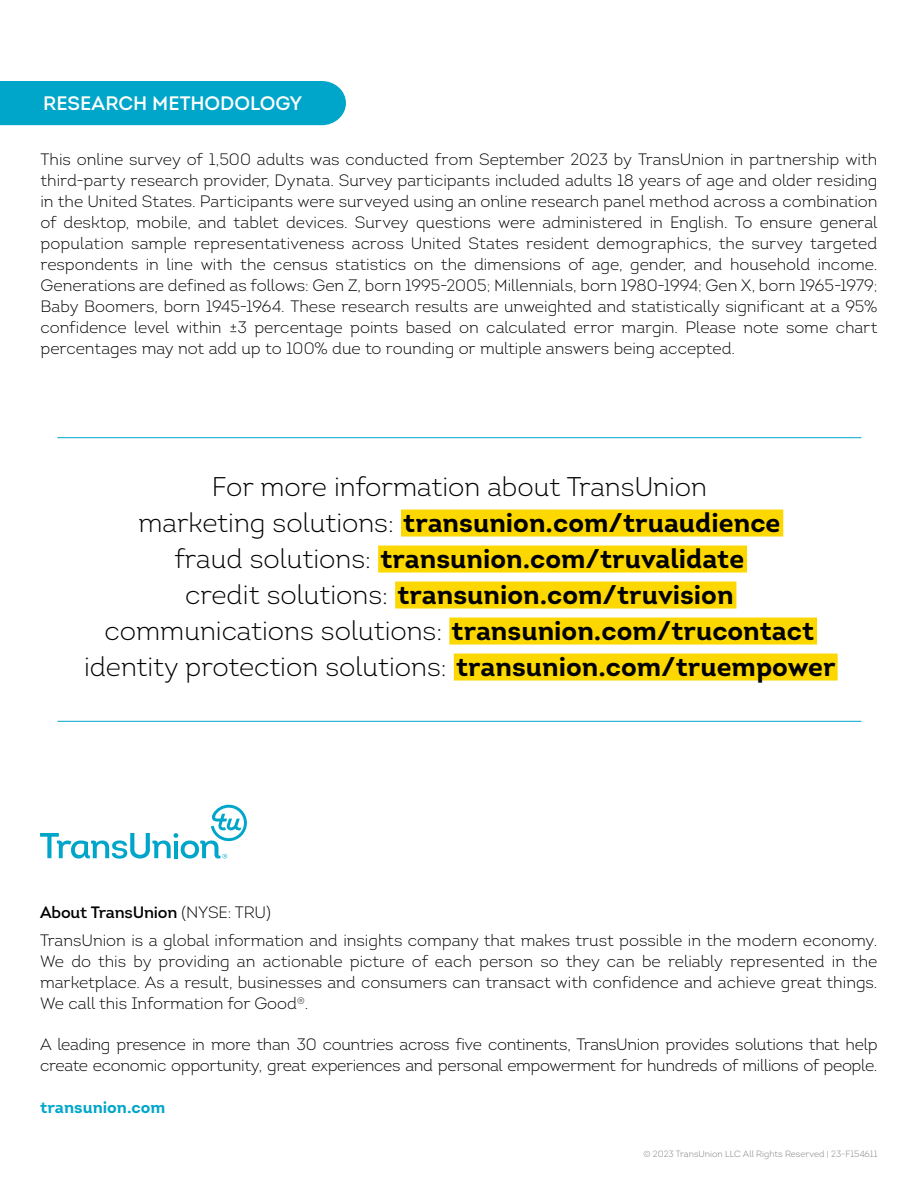
<style>
.page{position:relative;width:918px;height:1188px;background:#fff}
.page>*{position:absolute;margin:0;border:0;box-sizing:border-box;transform-origin:0 0}
.t1{font:300 27px/36px "Intro";color:#000;text-align:center}
.t2{font:19.5px "Intro Semi Bold Caps";color:#fff}
.t3{font:300 16.5px/21px "Intro";letter-spacing:-.02em;color:#000;text-align:justify}
.t4{font:300 16.5px/27.8px "Intro";color:#000}
.t5{font:700 16.5px "Intro";color:#00a6ca}
.t6{font:300 9px "Intro";color:#7c7b7b}
.s1{font-weight:700}
.s2{font-weight:600}
</style>
<div class="page">
<div style="left:0;top:81px;width:346px;height:44px;background:#00a6ca"></div>
<svg style="left:40px;top:805px;width:207px;height:54px"></svg>
<div style="left:401px;top:510px;width:382px;height:27px;background:#fcd800"></div>
<div style="left:378px;top:546px;width:369px;height:27px;background:#fcd800"></div>
<div style="left:395px;top:582px;width:341px;height:27px;background:#fcd800"></div>
<div style="left:449px;top:618px;width:368px;height:27px;background:#fcd800"></div>
<div style="left:454px;top:654px;width:384px;height:27px;background:#fcd800"></div>
<hr style="left:57px;top:437px;width:804px;height:1px;background:#00a6ca">
<hr style="left:57px;top:721px;width:804px;height:1px;background:#00a6ca">
<p class="t2" style="left:43px;top:91px;width:260px">RESEARCH METHODOLOGY</p>
<p class="t3" style="left:40px;top:149px;width:839px">This online survey of 1,500 adults was conducted from September 2023 by TransUnion in partnership with third-party research provider, Dynata. Survey participants included adults 18 years of age and older residing in the United States. Participants were surveyed using an online research panel method across a combination of desktop, mobile, and tablet devices. Survey questions were administered in English. To ensure general population sample representativeness across United States resident demographics, the survey targeted respondents in line with the census statistics on the dimensions of age, gender, and household income.<br>Generations are defined as follows: Gen Z, born 1995-2005; Millennials, born 1980-1994; Gen X, born 1965-1979; Baby Boomers, born 1945-1964. These research results are unweighted and statistically significant at a 95% confidence level within ±3 percentage points based on calculated error margin. Please note some chart percentages may not add up to 100% due to rounding or multiple answers being accepted.</p>
<p class="t1" style="left:84px;top:469px;width:753px">For more information about TransUnion<br>marketing solutions: <span class="s1">transunion.com/truaudience<br></span>fraud solutions: <span class="s1">transunion.com/truvalidate<br></span>credit solutions: <span class="s1">transunion.com/truvision </span>communications solutions: <span class="s1">transunion.com/trucontact </span>identity protection solutions: <span class="s1">transunion.com/truempower</span></p>
<p class="t4" style="left:40px;top:899px;width:839px"><span class="s2">About TransUnion</span> (NYSE: TRU)<br>TransUnion is a global information and insights company that makes trust possible in the modern economy.</p>
<p class="t3" style="left:40px;top:951px;width:839px">We do this by providing an actionable picture of each person so they can be reliably represented in the marketplace. As a result, businesses and consumers can transact with confidence and achieve great things.<br>We call this Information for Good<sup>®</sup>.</p>
<p class="t3" style="left:40px;top:1034px;width:839px">A leading presence in more than 30 countries across five continents, TransUnion provides solutions that help create economic opportunity, great experiences and personal empowerment for hundreds of millions of people.</p>
<p class="t5" style="left:40px;top:1096px;width:127px">transunion.com</p>
<p class="t6" style="left:643px;top:1149px;width:236px">© 2023 TransUnion LLC All Rights Reserved | 23-F154611</p>
</div>
